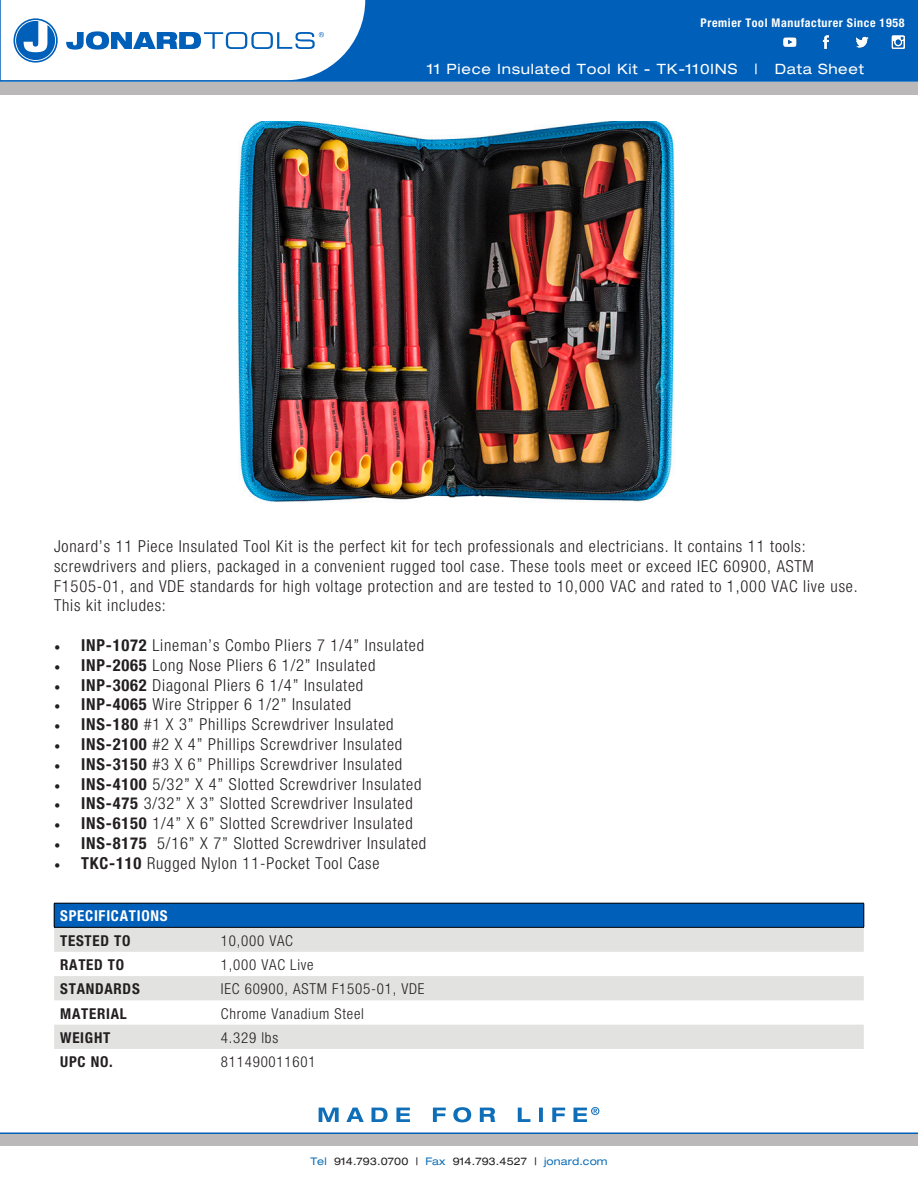
<style>
.page{position:relative;width:918px;height:1188px;background:#fff}
.page>*{position:absolute;margin:0;border:0;box-sizing:border-box;transform-origin:0 0}
.t1{font:300 condensed 16.5px/19.8px "Helvetica Neue";letter-spacing:.05em;color:#231f20}
.t2{font:300 condensed 15px "Helvetica Neue";letter-spacing:.05em;color:#231f20}
.t3{font:700 condensed 15px "Helvetica Neue";letter-spacing:.05em;color:#231f20}
.t4{font:700 condensed 15px "Helvetica Neue";letter-spacing:.05em;color:#fff}
.t5{font:expanded 14.25px "Helvetica Neue";letter-spacing:.05em;color:#fff}
.t6{font:700 condensed 12px "Helvetica Neue";letter-spacing:.05em;color:#fff}
.t7{font:expanded 10.5px "Helvetica Neue";letter-spacing:.01em;color:#231f20}
.s1{font-family:"Minion Pro";font-weight:400;font-stretch:normal}
.s2{font-weight:700}
.s3{color:#0e6eb8}
</style>
<div class="page">
<div style="left:1px;top:0;width:917px;height:81px;background:#005fb9"></div>
<div style="left:0;top:82px;width:918px;height:12px;background:#bbb8b9"></div>
<div style="left:0;top:1134px;width:918px;height:12px;background:#bbb8b9"></div>
<svg style="left:319px;top:1107px;width:280px;height:15px"></svg>
<hr style="left:0;top:1132px;width:918px;height:2px;background:#005fb9">
<svg style="left:1px;top:0;width:364px;height:80px;background:#d9e7f4"></svg>
<hr style="left:0;top:80px;width:918px;height:2px;background:#005fb9">
<img style="left:783px;top:35px;width:122px;height:14px">
<div style="left:54px;top:903px;width:810px;height:24px;background:#005fb9"></div>
<svg style="left:54px;top:928px;width:810px;height:121px;fill:#e2e2e1"></svg>
<hr style="left:54px;top:903px;width:161px;height:1px;background:#000">
<svg style="left:54px;top:903px;width:1px;height:24px"></svg>
<hr style="left:215px;top:903px;width:649px;height:1px;background:#000">
<svg style="left:864px;top:903px;width:1px;height:24px"></svg>
<hr style="left:54px;top:927px;width:161px;height:1px;background:#000">
<hr style="left:215px;top:927px;width:649px;height:1px;background:#000">
<img style="left:238px;top:122px;width:437px;height:381px">
<p class="t6" style="left:701px;top:15px;width:205px">Premier Tool Manufacturer Since 1958</p>
<p class="t5" style="left:427px;top:60px;width:438px">11 Piece Insulated Tool Kit - TK-110INS | Data Sheet</p>
<p class="t1" style="left:54px;top:536px;width:805px">Jonard’s 11 Piece Insulated Tool Kit is the perfect kit for tech professionals and electricians. It contains 11 tools: screwdrivers and pliers, packaged in a convenient rugged tool case. These tools meet or exceed IEC 60900, ASTM F1505-01, and VDE standards for high voltage protection and are tested to 10,000 VAC and rated to 1,000 VAC live use.<br>This kit includes:</p>
<p class="t1" style="left:54px;top:635px;width:372px"><span class="s1">•</span> <span class="s2">INP-1072</span> Lineman’s Combo Pliers 7 1/4” Insulated</p>
<p class="t1" style="left:54px;top:655px;width:323px"><span class="s1">•</span> <span class="s2">INP-2065</span> Long Nose Pliers 6 1/2” Insulated</p>
<p class="t1" style="left:54px;top:675px;width:311px"><span class="s1">•</span> <span class="s2">INP-3062</span> Diagonal Pliers 6 1/4” Insulated</p>
<p class="t1" style="left:54px;top:694px;width:299px"><span class="s1">•</span> <span class="s2">INP-4065</span> Wire Stripper 6 1/2” Insulated</p>
<p class="t1" style="left:54px;top:714px;width:341px"><span class="s1">•</span> <span class="s2">INS-180</span> #1 X 3” Phillips Screwdriver Insulated</p>
<p class="t1" style="left:54px;top:734px;width:350px"><span class="s1">•</span> <span class="s2">INS-2100</span> #2 X 4” Phillips Screwdriver Insulated</p>
<p class="t1" style="left:54px;top:754px;width:350px"><span class="s1">•</span> <span class="s2">INS-3150</span> #3 X 6” Phillips Screwdriver Insulated</p>
<p class="t1" style="left:54px;top:774px;width:369px"><span class="s1">•</span> <span class="s2">INS-4100</span> 5/32” X 4” Slotted Screwdriver Insulated</p>
<p class="t1" style="left:54px;top:793px;width:360px"><span class="s1">•</span> <span class="s2">INS-475</span> 3/32” X 3” Slotted Screwdriver Insulated</p>
<p class="t1" style="left:54px;top:813px;width:360px"><span class="s1">•</span> <span class="s2">INS-6150</span> 1/4” X 6” Slotted Screwdriver Insulated</p>
<p class="t1" style="left:54px;top:833px;width:374px"><span class="s1">•</span> <span class="s2">INS-8175</span> 5/16” X 7” Slotted Screwdriver Insulated</p>
<p class="t1" style="left:54px;top:853px;width:327px"><span class="s1">•</span> <span class="s2">TKC-110</span> Rugged Nylon 11-Pocket Tool Case</p>
<p class="t4" style="left:60px;top:907px;width:109px">SPECIFICATIONS</p>
<p class="t3" style="left:60px;top:931px;width:72px">TESTED TO</p>
<p class="t2" style="left:221px;top:932px;width:74px">10,000 VAC</p>
<p class="t3" style="left:60px;top:956px;width:66px">RATED TO</p>
<p class="t2" style="left:221px;top:956px;width:94px">1,000 VAC Live</p>
<p class="t3" style="left:60px;top:980px;width:81px">STANDARDS</p>
<p class="t2" style="left:221px;top:980px;width:205px">IEC 60900, ASTM F1505-01, VDE</p>
<p class="t3" style="left:60px;top:1004px;width:68px">MATERIAL</p>
<p class="t2" style="left:221px;top:1005px;width:144px">Chrome Vanadium Steel</p>
<p class="t3" style="left:60px;top:1028px;width:52px">WEIGHT</p>
<p class="t2" style="left:221px;top:1029px;width:59px">4.329 lbs</p>
<p class="t3" style="left:60px;top:1053px;width:54px">UPC NO.</p>
<p class="t2" style="left:221px;top:1053px;width:96px">811490011601</p>
<p class="t7" style="left:310px;top:1155px;width:299px"><span class="s3">Tel</span> 914.793.0700 | <span class="s3">Fax</span> 914.793.4527 | <span class="s3">jonard.com</span></p>
</div>
